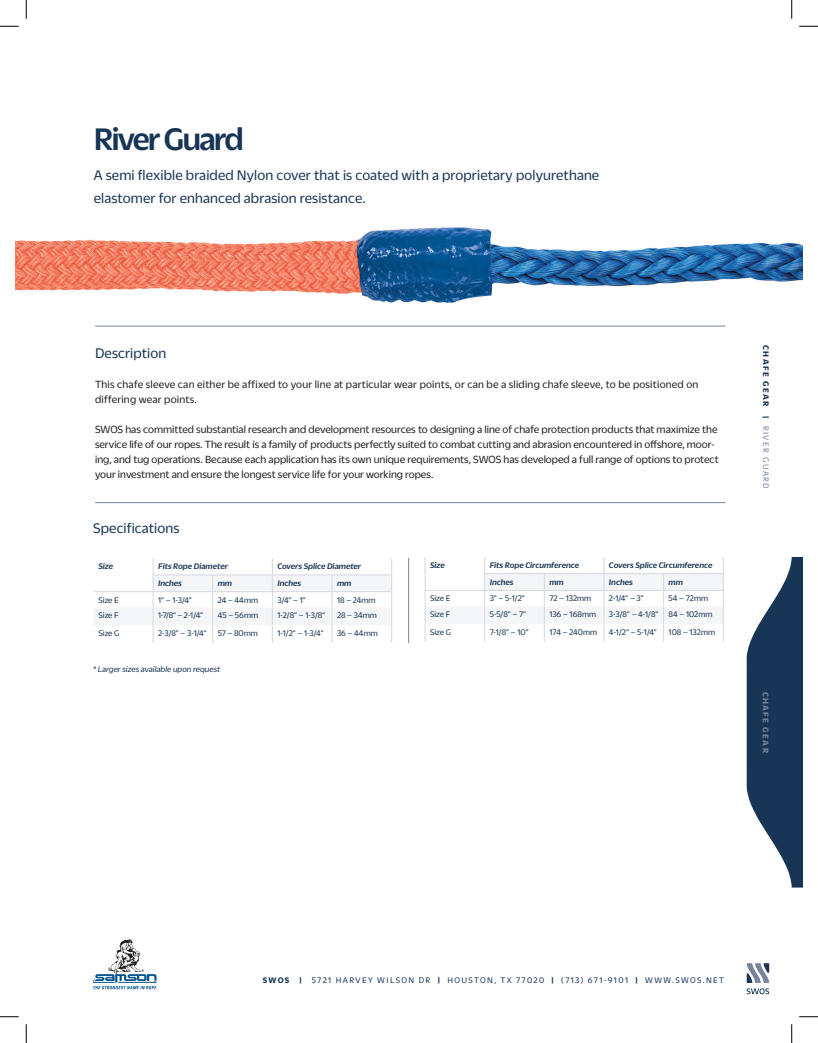
<style>
.page{position:relative;width:818px;height:1043px;background:#fff}
.page>*{position:absolute;margin:0;border:0;box-sizing:border-box;transform-origin:0 0}
.t1{font:500 33.75px "Duplicate Sans";letter-spacing:-.045em;color:#183556}
.t2{font:15px "Duplicate Sans";letter-spacing:.01em;color:#183556}
.t3{font:11.25px/15px "Duplicate Sans";color:#231f20}
.t4{font:11.25px/15px "Duplicate Sans";letter-spacing:.02em;color:#231f20}
.t5{font:8.75px "Duplicate Sans";color:#183556}
.t6{font:italic 500 8.75px "Duplicate Sans";color:#183556}
.t7{font:8.75px "Duplicate Sans";letter-spacing:.16em;color:#183556}
.t8{font:italic 8.75px "Duplicate Sans";color:#183556}
.t9{font:700 8.75px "Duplicate Sans";letter-spacing:.16em;color:#183556}
.t10{font:700 8.75px "Duplicate Sans";letter-spacing:.16em;color:#78849c}
.s1{font-weight:400;color:#78849c}
.s2{font-weight:700}
</style>
<div class="page">
<svg style="left:746px;top:557px;width:56px;height:330px"></svg>
<img style="left:15px;top:227px;width:787px;height:76px">
<svg style="left:93px;top:939px;width:64px;height:50px"></svg>
<svg style="left:746px;top:988px;width:23px;height:6px"></svg>
<svg style="left:746px;top:963px;width:23px;height:19px"></svg>
<hr style="left:95px;top:326px;width:630px;height:1px;background:#78849c">
<hr style="left:95px;top:502px;width:630px;height:1px;background:#78849c">
<svg style="left:152px;top:558px;width:240px;height:85px"></svg>
<hr style="left:153px;top:574px;width:60px;height:1px;background:#d5d7df">
<hr style="left:213px;top:574px;width:59px;height:1px;background:#d5d7df">
<hr style="left:272px;top:574px;width:60px;height:1px;background:#d5d7df">
<hr style="left:332px;top:574px;width:60px;height:1px;background:#d5d7df">
<hr style="left:94px;top:591px;width:59px;height:1px;background:#d5d7df">
<hr style="left:153px;top:591px;width:60px;height:1px;background:#d5d7df">
<hr style="left:213px;top:591px;width:59px;height:1px;background:#d5d7df">
<hr style="left:272px;top:591px;width:60px;height:1px;background:#d5d7df">
<hr style="left:332px;top:591px;width:60px;height:1px;background:#d5d7df">
<svg style="left:425px;top:557px;width:298px;height:85px"></svg>
<hr style="left:408px;top:558px;width:1px;height:85px;background:#78849c">
<svg style="left:0;top:25px;width:19px;height:2px"></svg>
<svg style="left:799px;top:25px;width:19px;height:2px"></svg>
<svg style="left:0;top:1016px;width:19px;height:1px"></svg>
<svg style="left:799px;top:1016px;width:19px;height:1px"></svg>
<svg style="left:25px;top:0;width:2px;height:19px"></svg>
<svg style="left:25px;top:1024px;width:2px;height:18px"></svg>
<svg style="left:791px;top:0;width:1px;height:19px"></svg>
<svg style="left:791px;top:1024px;width:1px;height:18px"></svg>
<p class="t1" style="left:94px;top:117px;width:151px">River Guard</p>
<p class="t2" style="left:94px;top:166px;width:507px">A semi flexible braided Nylon cover that is coated with a proprietary polyurethane</p>
<p class="t2" style="left:94px;top:188px;width:273px">elastomer for enhanced abrasion resistance.</p>
<p class="t2" style="left:95px;top:344px;width:73px">Description</p>
<p class="t4" style="left:95px;top:376px;width:604px">This chafe sleeve can either be affixed to your line at particular wear points, or can be a sliding chafe sleeve, to be positioned on differing wear points.</p>
<p class="t3" style="left:95px;top:421px;width:625px">SWOS has committed substantial research and development resources to designing a line of chafe protection products that maximize the service life of our ropes. The result is a family of products perfectly suited to combat cutting and abrasion encountered in offshore, moor&shy;ing, and tug operations. Because each application has its own unique requirements, SWOS has developed a full range of options to protect your investment and ensure the longest service life for your working ropes.</p>
<p class="t2" style="left:93px;top:518px;width:88px">Specifications</p>
<p class="t6" style="left:98px;top:560px;width:16px">Size</p>
<p class="t6" style="left:158px;top:560px;width:71px">Fits Rope Diameter</p>
<p class="t6" style="left:277px;top:560px;width:85px">Covers Splice Diameter</p>
<p class="t6" style="left:158px;top:577px;width:25px">Inches</p>
<p class="t6" style="left:218px;top:577px;width:16px">mm</p>
<p class="t6" style="left:277px;top:577px;width:25px">Inches</p>
<p class="t6" style="left:337px;top:577px;width:16px">mm</p>
<p class="t5" style="left:98px;top:594px;width:22px">Size E</p>
<p class="t5" style="left:158px;top:594px;width:35px">1” – 1-3/4”</p>
<p class="t5" style="left:218px;top:594px;width:42px">24 – 44mm</p>
<p class="t5" style="left:277px;top:594px;width:30px">3/4” – 1”</p>
<p class="t5" style="left:337px;top:594px;width:40px">18 – 24mm</p>
<p class="t5" style="left:98px;top:610px;width:22px">Size F</p>
<p class="t5" style="left:158px;top:610px;width:47px">1-7/8” – 2-1/4”</p>
<p class="t5" style="left:218px;top:610px;width:42px">45 – 56mm</p>
<p class="t5" style="left:277px;top:610px;width:49px">1-2/8” – 1-3/8”</p>
<p class="t5" style="left:337px;top:610px;width:41px">28 – 34mm</p>
<p class="t5" style="left:98px;top:628px;width:22px">Size G</p>
<p class="t5" style="left:158px;top:628px;width:50px">2-3/8” – 3-1/4”</p>
<p class="t5" style="left:218px;top:628px;width:42px">57 – 80mm</p>
<p class="t5" style="left:277px;top:628px;width:48px">1-1/2” – 1-3/4”</p>
<p class="t5" style="left:337px;top:628px;width:42px">36 – 44mm</p>
<p class="t8" style="left:93px;top:663px;width:128px">* Larger sizes available upon request</p>
<p class="t6" style="left:430px;top:559px;width:16px">Size</p>
<p class="t6" style="left:489px;top:559px;width:91px">Fits Rope Circumference</p>
<p class="t6" style="left:609px;top:559px;width:105px">Covers Splice Circumference</p>
<p class="t6" style="left:489px;top:576px;width:25px">Inches</p>
<p class="t6" style="left:549px;top:576px;width:16px">mm</p>
<p class="t6" style="left:609px;top:576px;width:25px">Inches</p>
<p class="t6" style="left:668px;top:576px;width:16px">mm</p>
<p class="t5" style="left:430px;top:593px;width:22px">Size E</p>
<p class="t5" style="left:489px;top:593px;width:37px">3” – 5-1/2”</p>
<p class="t5" style="left:549px;top:593px;width:43px">72 – 132mm</p>
<p class="t5" style="left:609px;top:593px;width:36px">2-1/4” – 3”</p>
<p class="t5" style="left:668px;top:593px;width:41px">54 – 72mm</p>
<p class="t5" style="left:430px;top:608px;width:22px">Size F</p>
<p class="t5" style="left:489px;top:608px;width:38px">5-5/8” – 7”</p>
<p class="t5" style="left:549px;top:608px;width:48px">136 – 168mm</p>
<p class="t5" style="left:609px;top:608px;width:51px">3-3/8” – 4-1/8”</p>
<p class="t5" style="left:668px;top:608px;width:45px">84 – 102mm</p>
<p class="t5" style="left:430px;top:626px;width:22px">Size G</p>
<p class="t5" style="left:489px;top:626px;width:40px">7-1/8” – 10”</p>
<p class="t5" style="left:549px;top:626px;width:49px">174 – 240mm</p>
<p class="t5" style="left:609px;top:626px;width:49px">4-1/2” – 5-1/4”</p>
<p class="t5" style="left:668px;top:626px;width:48px">108 – 132mm</p>
<p class="t9" style="left:772px;top:345px;width:145px;rotate:90deg">CHAFE GEAR | <span class="s1">RIVER GUARD</span></p>
<p class="t10" style="left:771px;top:691px;width:63px;rotate:90deg">CHAFE GEAR</p>
<p class="t7" style="left:263px;top:974px;width:463px"><span class="s2">SWOS |</span> 5721 HARVEY WILSON DR <span class="s2">|</span> HOUSTON, TX 77020 <span class="s2">|</span> (713) 671-9101 <span class="s2">|</span> WWW.SWOS.NET</p>
</div>
